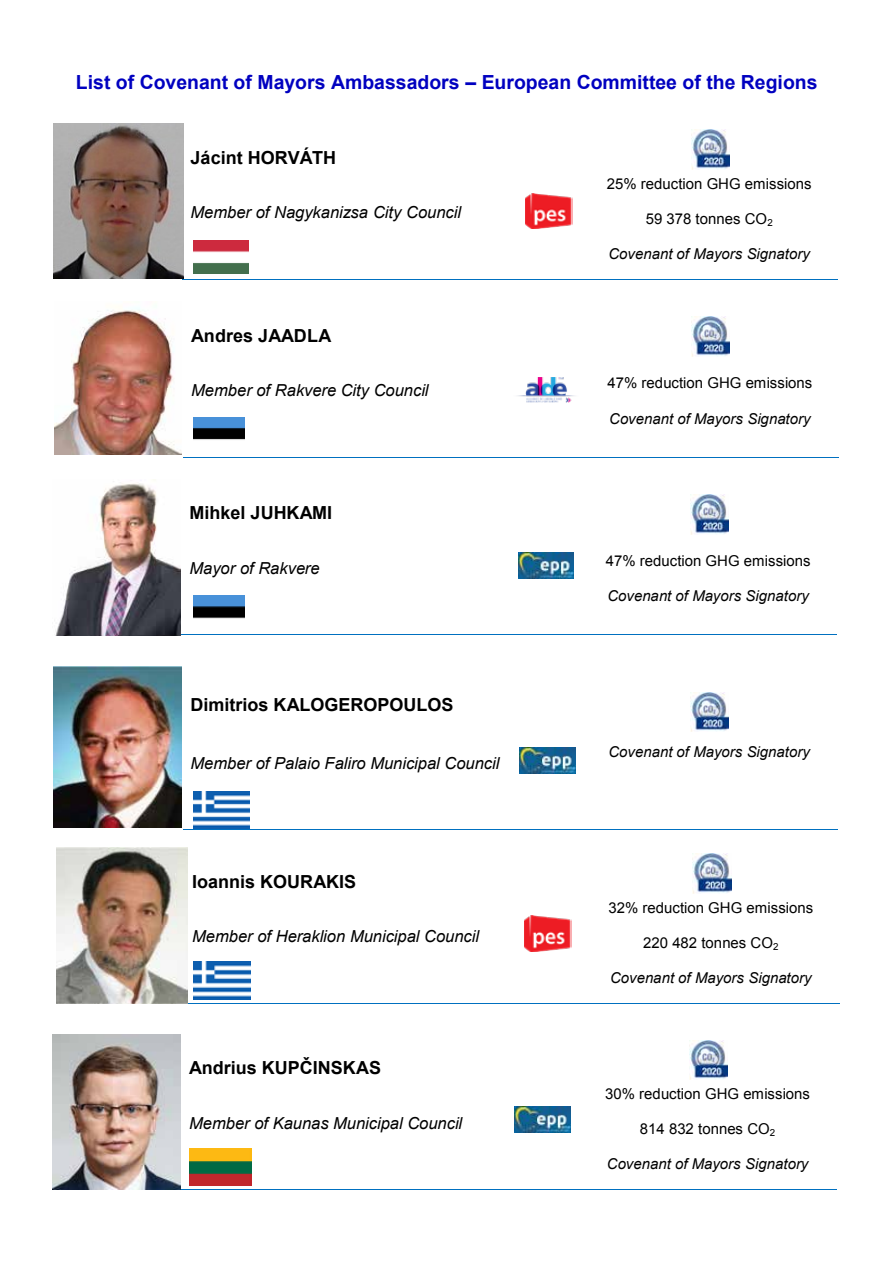
<style>
.page{position:relative;width:893px;height:1263px;background:#fff}
.page>*{position:absolute;margin:0;border:0;box-sizing:border-box;transform-origin:0 0}
.t1{font:700 19.5px "Arial";color:#0000c0}
.t2{font:700 18px "Arial";color:#000}
.t3{font:italic 16.5px "Arial";color:#000}
.t4{font:15px "Arial";color:#000}
.t5{font:italic 15px "Arial";color:#000}
</style>
<div class="page">
<hr style="left:183px;top:829px;width:654px;height:1px;background:#0070c0">
<hr style="left:181px;top:634px;width:655px;height:1px;background:#0070c0">
<img style="left:690px;top:495px;width:38px;height:39px">
<img style="left:690px;top:693px;width:39px;height:39px">
<img style="left:55px;top:480px;width:126px;height:156px">
<img style="left:53px;top:666px;width:128px;height:162px">
<img style="left:518px;top:552px;width:56px;height:26px">
<img style="left:520px;top:747px;width:55px;height:26px">
<hr style="left:182px;top:279px;width:655px;height:1px;background:#0070c0">
<img style="left:691px;top:130px;width:38px;height:39px">
<img style="left:54px;top:123px;width:129px;height:155px">
<img style="left:525px;top:193px;width:47px;height:35px">
<hr style="left:183px;top:457px;width:655px;height:1px;background:#0070c0">
<img style="left:54px;top:308px;width:128px;height:146px">
<img style="left:692px;top:317px;width:38px;height:39px">
<img style="left:517px;top:378px;width:58px;height:24px">
<hr style="left:181px;top:1189px;width:655px;height:1px;background:#0070c0">
<img style="left:690px;top:1040px;width:38px;height:39px">
<img style="left:53px;top:1035px;width:127px;height:154px">
<img style="left:515px;top:1106px;width:55px;height:26px">
<hr style="left:184px;top:1003px;width:655px;height:1px;background:#0070c0">
<img style="left:693px;top:854px;width:38px;height:39px">
<img style="left:56px;top:847px;width:131px;height:157px">
<img style="left:525px;top:916px;width:46px;height:35px">
<img style="left:193px;top:241px;width:55px;height:32px">
<img style="left:193px;top:417px;width:51px;height:23px">
<img style="left:194px;top:596px;width:51px;height:23px">
<img style="left:193px;top:791px;width:56px;height:38px">
<img style="left:194px;top:962px;width:56px;height:37px">
<img style="left:190px;top:1148px;width:62px;height:37px">
<p class="t1" style="left:76px;top:69px;width:743px">List of Covenant of Mayors Ambassadors – European Committee of the Regions</p>
<p class="t2" style="left:191px;top:146px;width:147px">Jácint HORVÁTH</p>
<p class="t3" style="left:191px;top:202px;width:272px">Member of Nagykanizsa City Council</p>
<p class="t2" style="left:191px;top:323px;width:142px">Andres JAADLA</p>
<p class="t3" style="left:191px;top:379px;width:239px">Member of Rakvere City Council</p>
<p class="t2" style="left:189px;top:501px;width:144px">Mihkel JUHKAMI</p>
<p class="t3" style="left:189px;top:557px;width:132px">Mayor of Rakvere</p>
<p class="t2" style="left:191px;top:692px;width:264px">Dimitrios KALOGEROPOULOS</p>
<p class="t3" style="left:191px;top:752px;width:310px">Member of Palaio Faliro Municipal Council</p>
<p class="t2" style="left:192px;top:870px;width:165px">Ioannis KOURAKIS</p>
<p class="t3" style="left:192px;top:926px;width:288px">Member of Heraklion Municipal Council</p>
<p class="t2" style="left:189px;top:1056px;width:193px">Andrius KUPČINSKAS</p>
<p class="t3" style="left:189px;top:1112px;width:275px">Member of Kaunas Municipal Council</p>
<p class="t4" style="left:607px;top:174px;width:206px">25% reduction GHG emissions</p>
<p class="t4" style="left:646px;top:209px;width:129px">59 378 tonnes CO<sub>2</sub></p>
<p class="t5" style="left:608px;top:244px;width:203px">Covenant of Mayors Signatory</p>
<p class="t4" style="left:608px;top:373px;width:206px">47% reduction GHG emissions</p>
<p class="t5" style="left:609px;top:409px;width:203px">Covenant of Mayors Signatory</p>
<p class="t4" style="left:606px;top:551px;width:206px">47% reduction GHG emissions</p>
<p class="t5" style="left:607px;top:586px;width:203px">Covenant of Mayors Signatory</p>
<p class="t5" style="left:608px;top:742px;width:203px">Covenant of Mayors Signatory</p>
<p class="t4" style="left:608px;top:897px;width:206px">32% reduction GHG emissions</p>
<p class="t4" style="left:643px;top:933px;width:137px">220 482 tonnes CO<sub>2</sub></p>
<p class="t5" style="left:610px;top:968px;width:203px">Covenant of Mayors Signatory</p>
<p class="t4" style="left:605px;top:1084px;width:206px">30% reduction GHG emissions</p>
<p class="t4" style="left:640px;top:1119px;width:137px">814 832 tonnes CO<sub>2</sub></p>
<p class="t5" style="left:607px;top:1154px;width:203px">Covenant of Mayors Signatory</p>
</div>
